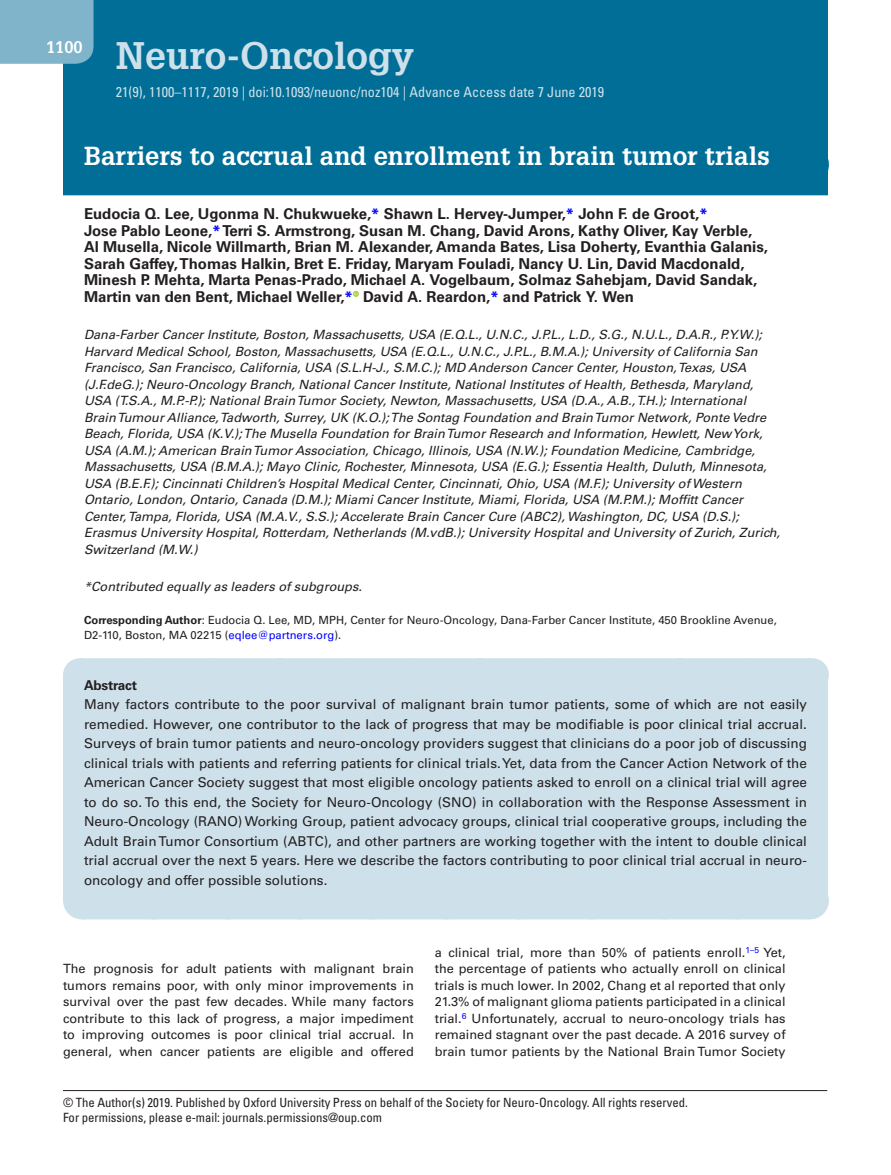
<style>
.page{position:relative;width:891px;height:1175px;background:#fff}
.page>*{position:absolute;margin:0;border:0;box-sizing:border-box;transform-origin:0 0}
.t1{font:700 37.5px "Glypha LT Std";color:#cee0ea}
.t2{font:700 25.5px "Glypha LT Std";color:#fff}
.t3{font:700 16.5px "Glypha LT Std";color:#fff}
.t4{font:700 15px/16.5px "Univers LT Std";color:#231f20}
.t5{font:condensed 14.25px "Univers LT Std";color:#cee0ea}
.t6{font:13.5px/19.5px "Univers LT Std";color:#231f20;text-align:justify}
.t7{font:700 13.5px "Univers LT Std";letter-spacing:-.015em;color:#231f20}
.t8{font:italic 12.75px/16.5px "Univers LT Std";color:#231f20}
.t9{font:12.75px/16.5px "Univers LT Std";color:#231f20;text-align:justify}
.t10{font:condensed 12.75px/15px "Univers LT Std";color:#231f20}
.t11{font:11.25px/15px "Univers LT Std";color:#231f20}
.s1{color:#00f}
.s2{font-weight:700}
</style>
<div class="page">
<div style="left:63px;top:0;width:765px;height:166px;background:#006e96"></div>
<div style="left:0;top:0;width:94px;height:64px;background:#7fb4ca"></div>
<hr style="left:63px;top:1090px;width:764px;height:1px;background:#231f20">
<div style="left:63px;top:162px;width:765px;height:33px;background:#006e96"></div>
<div style="left:63px;top:675px;width:765px;height:18px;background:#cee0ea"></div>
<div style="left:80px;top:658px;width:732px;height:33px;background:#cee0ea"></div>
<svg style="left:150px;top:658px;width:628px;height:1px"></svg>
<hr style="left:812px;top:658px;width:1px;height:33px;background:#cee0ea">
<div style="left:63px;top:693px;width:765px;height:209px;background:#cee0ea"></div>
<div style="left:82px;top:882px;width:727px;height:37px;background:#cee0ea"></div>
<hr style="left:809px;top:882px;width:1px;height:37px;background:#cee0ea">
<svg style="left:353px;top:291px;width:6px;height:6px"></svg>
<p class="t3" style="left:46px;top:37px;width:38px">1100</p>
<h1 class="t1" style="left:116px;top:32px;width:299px">Neuro-Oncology</h1>
<p class="t5" style="left:116px;top:83px;width:490px">21(9), 1100–1117, 2019 | doi:10.1093/neuonc/noz104 | Advance Access date 7 June 2019</p>
<h2 class="t2" style="left:84px;top:140px;width:687px">Barriers to accrual and enrollment in brain tumor trials</h2>
<p class="t4" style="left:84px;top:206px;width:686px">Eudocia Q. Lee, Ugonma N. Chukwueke,<span class="s1">*</span> Shawn L. Hervey-Jumper,<span class="s1">*</span> John F. de Groot,<span class="s1">*<br></span>Jose Pablo Leone,<span class="s1">*</span> Terri S. Armstrong, Susan M. Chang, David Arons, Kathy Oliver, Kay Verble, Al Musella, Nicole Willmarth, Brian M. Alexander, Amanda Bates, Lisa Doherty, Evanthia Galanis, Sarah Gaffey, Thomas Halkin, Bret E. Friday, Maryam Fouladi, Nancy U. Lin, David Macdonald, Minesh P. Mehta, Marta Penas-Prado, Michael A. Vogelbaum, Solmaz Sahebjam, David Sandak, Martin van den Bent, Michael Weller,<span class="s1">*</span> David A. Reardon,<span class="s1">*</span> and Patrick Y. Wen</p>
<p class="t8" style="left:84px;top:327px;width:698px">Dana-Farber Cancer Institute, Boston, Massachusetts, USA (E.Q.L., U.N.C., J.P.L., L.D., S.G., N.U.L., D.A.R., P.Y.W.); Harvard Medical School, Boston, Massachusetts, USA (E.Q.L., U.N.C., J.P.L., B.M.A.); University of California San Francisco, San Francisco, California, USA (S.L.H-J., S.M.C.); MD Anderson Cancer Center, Houston, Texas, USA (J.F.deG.); Neuro-Oncology Branch, National Cancer Institute, National Institutes of Health, Bethesda, Maryland, USA (T.S.A., M.P.-P.); National Brain Tumor Society, Newton, Massachusetts, USA (D.A., A.B., T.H.); International Brain Tumour Alliance, Tadworth, Surrey, UK (K.O.); The Sontag Foundation and Brain Tumor Network, Ponte Vedre Beach, Florida, USA (K.V.); The Musella Foundation for Brain Tumor Research and Information, Hewlett, New York, USA (A.M.); American Brain Tumor Association, Chicago, Illinois, USA (N.W.); Foundation Medicine, Cambridge, Massachusetts, USA (B.M.A.); Mayo Clinic, Rochester, Minnesota, USA (E.G.); Essentia Health, Duluth, Minnesota, USA (B.E.F.); Cincinnati Children’s Hospital Medical Center, Cincinnati, Ohio, USA (M.F.); University of Western Ontario, London, Ontario, Canada (D.M.); Miami Cancer Institute, Miami, Florida, USA (M.P.M.); Moffitt Cancer Center, Tampa, Florida, USA (M.A.V., S.S.); Accelerate Brain Cancer Cure (ABC2), Washington, DC, USA (D.S.); Erasmus University Hospital, Rotterdam, Netherlands (M.vdB.); University Hospital and University of Zurich, Zurich, Switzerland (M.W.)</p>
<p class="t8" style="left:84px;top:579px;width:279px">*Contributed equally as leaders of subgroups.</p>
<p class="t11" style="left:84px;top:612px;width:694px"><span class="s2">Corresponding Author</span>: Eudocia Q. Lee, MD, MPH, Center for Neuro-Oncology, Dana-Farber Cancer Institute, 450 Brookline Avenue,<br>D2-110, Boston, MA 02215 (<span class="s1">eqlee@partners.org</span>).</p>
<p class="t7" style="left:84px;top:677px;width:55px">Abstract</p>
<p class="t6" style="left:84px;top:695px;width:725px">Many factors contribute to the poor survival of malignant brain tumor patients, some of which are not easily remedied. However, one contributor to the lack of progress that may be modifiable is poor clinical trial accrual.<br>Surveys of brain tumor patients and neuro-oncology providers suggest that clinicians do a poor job of discussing clinical trials with patients and referring patients for clinical trials. Yet, data from the Cancer Action Network of the American Cancer Society suggest that most eligible oncology patients asked to enroll on a clinical trial will agree to do so. To this end, the Society for Neuro-Oncology (SNO) in collaboration with the Response Assessment in Neuro-Oncology (RANO) Working Group, patient advocacy groups, clinical trial cooperative groups, including the Adult Brain Tumor Consortium (ABTC), and other partners are working together with the intent to double clinical trial accrual over the next 5 years. Here we describe the factors contributing to poor clinical trial accrual in neuro&shy;oncology and offer possible solutions.</p>
<p class="t9" style="left:63px;top:960px;width:352px">The prognosis for adult patients with malignant brain tumors remains poor, with only minor improvements in survival over the past few decades. While many factors contribute to this lack of progress, a major impediment to improving outcomes is poor clinical trial accrual. In general, when cancer patients are eligible and offered</p>
<p class="t9" style="left:435px;top:944px;width:352px">a clinical trial, more than 50% of patients enroll.<sup>1–5</sup> Yet, the percentage of patients who actually enroll on clinical trials is much lower. In 2002, Chang et al reported that only 21.3% of malignant glioma patients participated in a clinical trial.<sup>6</sup> Unfortunately, accrual to neuro-oncology trials has remained stagnant over the past decade. A 2016 survey of brain tumor patients by the National Brain Tumor Society</p>
<p class="t10" style="left:63px;top:1095px;width:626px">© The Author(s) 2019. Published by Oxford University Press on behalf of the Society for Neuro-Oncology. All rights reserved.<br>For permissions, please e-mail: journals.permissions@oup.com</p>
</div>
